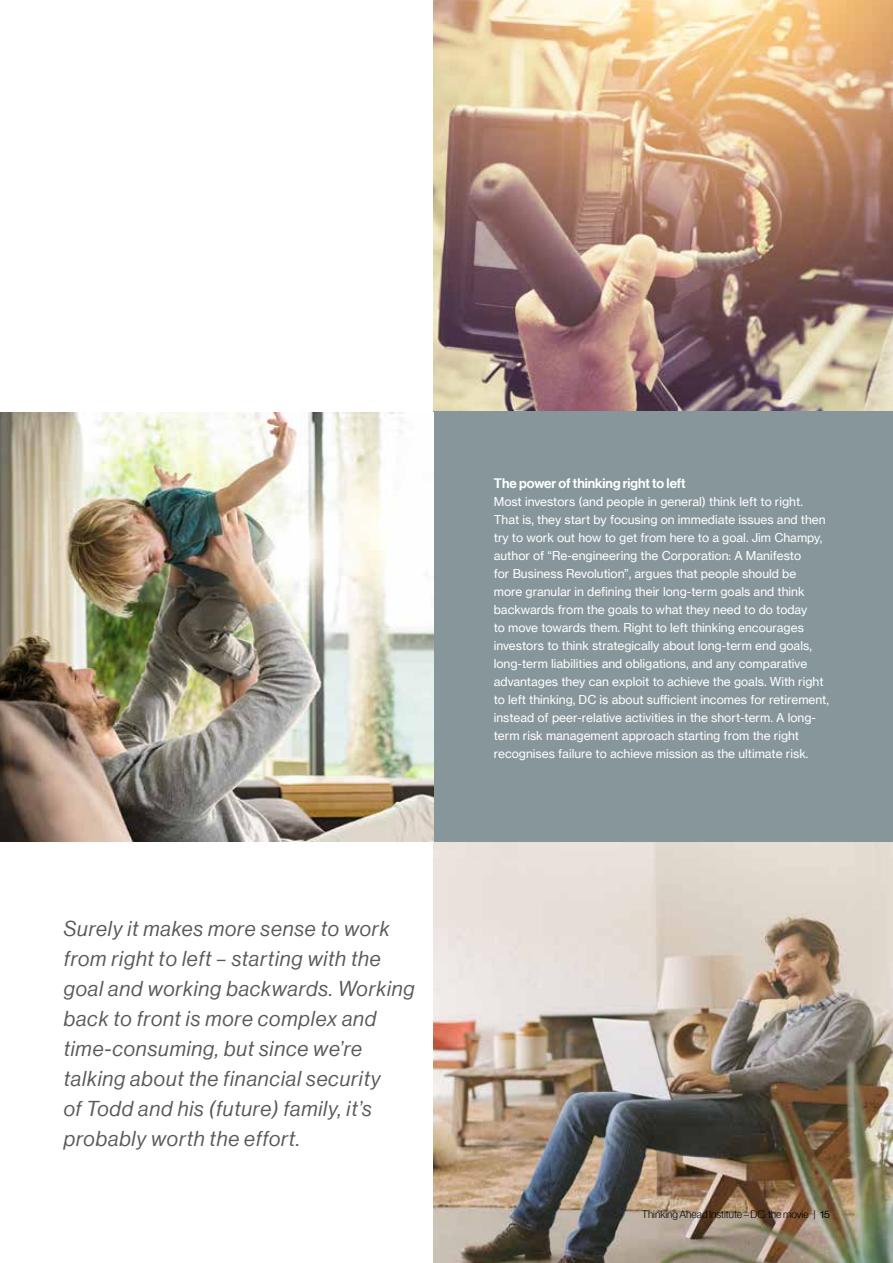
<style>
.page{position:relative;width:893px;height:1263px;background:#fff}
.page>*{position:absolute;margin:0;border:0;box-sizing:border-box;transform-origin:0 0}
.t1{font:21px/30px "N Haas Grotesk DS Pro 56 It";letter-spacing:.04em;color:#58595b}
.t2{font:13.5px "N Haas Grotesk DS Pro 65 Md";color:#fff}
.t3{font:12px/18px "N Haas Grotesk TX Pro 55 Rg";color:#fff}
.t4{font:10.5px "N Haas Grotesk DS Pro 45 Lt";color:#000}
.s1{font-family:"N Haas Grotesk DS Pro 55 Rg"}
</style>
<div class="page">
<img style="left:434px;top:0;width:459px;height:411px">
<div style="left:434px;top:412px;width:459px;height:431px;background:#86969a"></div>
<img style="left:0;top:412px;width:434px;height:430px">
<img style="left:434px;top:843px;width:459px;height:420px">
<p class="t1" style="left:64px;top:914px;width:352px">Surely it makes more sense to work from right to left – starting with the goal and working backwards. Working back to front is more complex and time-consuming, but since we’re talking about the financial security<br>of Todd and his (future) family, it’s probably worth the effort.</p>
<p class="t2" style="left:494px;top:475px;width:193px">The power of thinking right to left</p>
<p class="t3" style="left:494px;top:492px;width:337px">Most investors (and people in general) think left to right.<br>That is, they start by focusing on immediate issues and then try to work out how to get from here to a goal. Jim Champy, author of “Re-engineering the Corporation: A Manifesto<br>for Business Revolution”, argues that people should be<br>more granular in defining their long-term goals and think backwards from the goals to what they need to do today<br>to move towards them. Right to left thinking encourages investors to think strategically about long-term end goals, long-term liabilities and obligations, and any comparative advantages they can exploit to achieve the goals. With right to left thinking, DC is about sufficient incomes for retirement, instead of peer-relative activities in the short-term. A long&shy;term risk management approach starting from the right recognises failure to achieve mission as the ultimate risk.</p>
<p class="t4" style="left:642px;top:1209px;width:189px">Thinking Ahead Institute – DC: the movie | <span class="s1">15</span></p>
</div>
